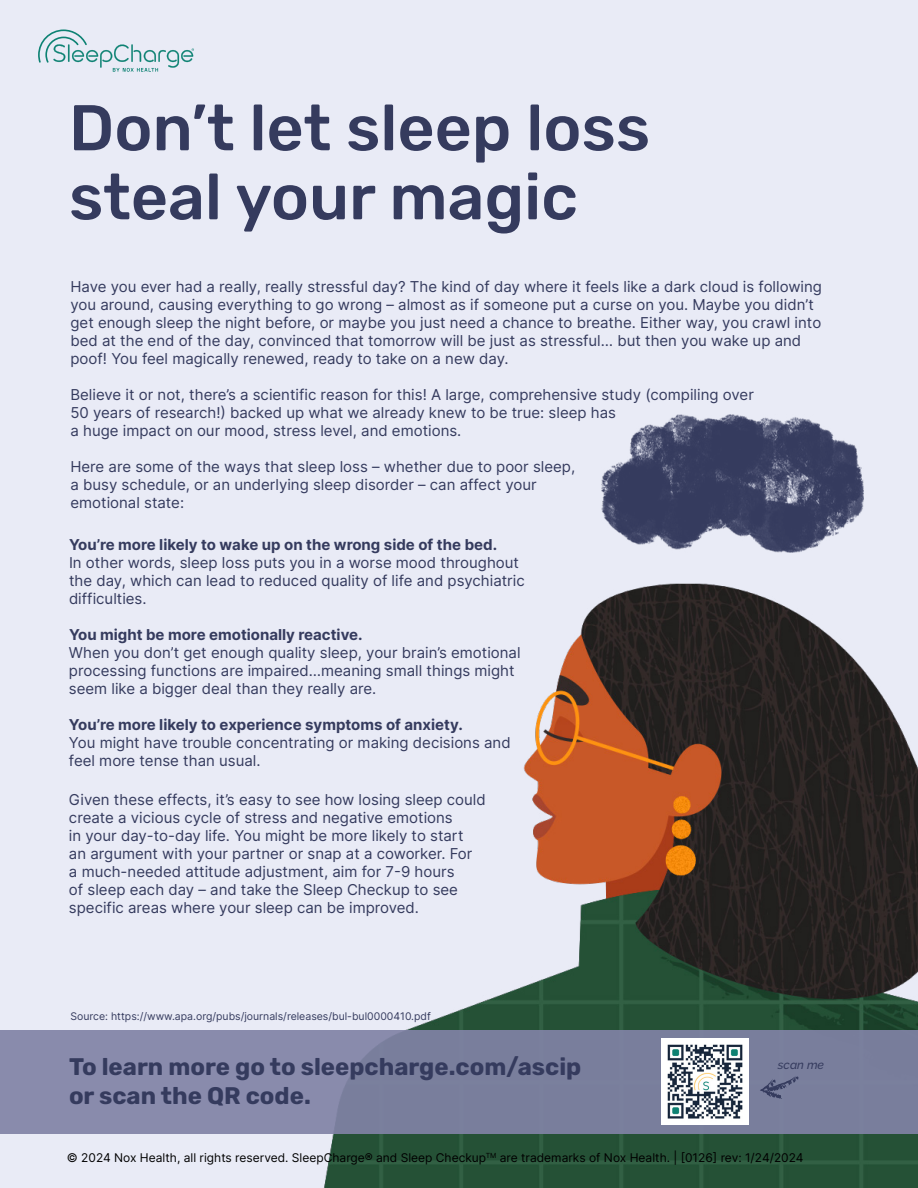
<style>
.page{position:relative;width:918px;height:1188px;background:#e9ebf6}
.page>*{position:absolute;margin:0;border:0;box-sizing:border-box;transform-origin:0 0}
.t1{font:500 64.5px/69px "Rubik";color:#353b5e}
.t2{font:700 24px/28.8px "Rubik";color:#353b5e}
.t3{font:15px/18px "Inter";color:#353b5e}
.t4{font:700 15px "Inter";color:#353b5e}
.t5{font:12px "Inter";color:#000}
.t6{font:italic 500 12px "Raleway";color:#353b5e}
.t7{font:10.5px "Inter";color:#353b5e}
</style>
<div class="page">
<img style="left:324px;top:583px;width:594px;height:605px">
<div style="left:0;top:1030px;width:918px;height:104px;background:linear-gradient(to right,#8a8cad,#757b97)"></div>
<img style="left:601px;top:414px;width:263px;height:138px">
<img style="left:662px;top:1038px;width:86px;height:87px">
<svg style="left:760px;top:1075px;width:39px;height:24px"></svg>
<svg style="left:38px;top:29px;width:156px;height:43px"></svg>
<h1 class="t1" style="left:69px;top:97px;width:583px">Don’t let sleep loss steal your magic</h1>
<p class="t3" style="left:70px;top:277px;width:753px">Have you ever had a really, really stressful day? The kind of day where it feels like a dark cloud is following you around, causing everything to go wrong – almost as if someone put a curse on you. Maybe you didn’t get enough sleep the night before, or maybe you just need a chance to breathe. Either way, you crawl into bed at the end of the day, convinced that tomorrow will be just as stressful… but then you wake up and poof! You feel magically renewed, ready to take on a new day.</p>
<p class="t3" style="left:70px;top:385px;width:685px">Believe it or not, there’s a scientific reason for this! A large, comprehensive study (compiling over<br>50 years of research!) backed up what we already knew to be true: sleep has<br>a huge impact on our mood, stress level, and emotions.</p>
<p class="t3" style="left:70px;top:457px;width:506px">Here are some of the ways that sleep loss – whether due to poor sleep, a busy schedule, or an underlying sleep disorder – can affect your emotional state:</p>
<p class="t4" style="left:69px;top:534px;width:430px">You’re more likely to wake up on the wrong side of the bed.</p>
<p class="t3" style="left:69px;top:553px;width:457px">In other words, sleep loss puts you in a worse mood throughout the day, which can lead to reduced quality of life and psychiatric difficulties.</p>
<p class="t4" style="left:69px;top:624px;width:295px">You might be more emotionally reactive.</p>
<p class="t3" style="left:69px;top:643px;width:453px">When you don’t get enough quality sleep, your brain’s emotional processing functions are impaired…meaning small things might seem like a bigger deal than they really are.</p>
<p class="t4" style="left:69px;top:714px;width:395px">You’re more likely to experience symptoms of anxiety.</p>
<p class="t3" style="left:69px;top:733px;width:443px">You might have trouble concentrating or making decisions and feel more tense than usual.</p>
<p class="t3" style="left:69px;top:790px;width:418px">Given these effects, it’s easy to see how losing sleep could create a vicious cycle of stress and negative emotions<br>in your day-to-day life. You might be more likely to start<br>an argument with your partner or snap at a coworker. For<br>a much-needed attitude adjustment, aim for 7-9 hours<br>of sleep each day – and take the Sleep Checkup to see specific areas where your sleep can be improved.</p>
<p class="t7" style="left:70px;top:1008px;width:362px">Source: https://www.apa.org/pubs/journals/releases/bul-bul0000410.pdf</p>
<h2 class="t2" style="left:69px;top:1053px;width:514px">To learn more go to sleepcharge.com/ascip or scan the QR code.</h2>
<p class="t6" style="left:778px;top:1058px;width:48px">scan me</p>
<p class="t5" style="left:67px;top:1149px;width:738px">© 2024 Nox Health, all rights reserved. SleepCharge® and Sleep Checkup<sup>TM</sup> are trademarks of Nox Health. | [0126] rev: 1/24/2024</p>
</div>
